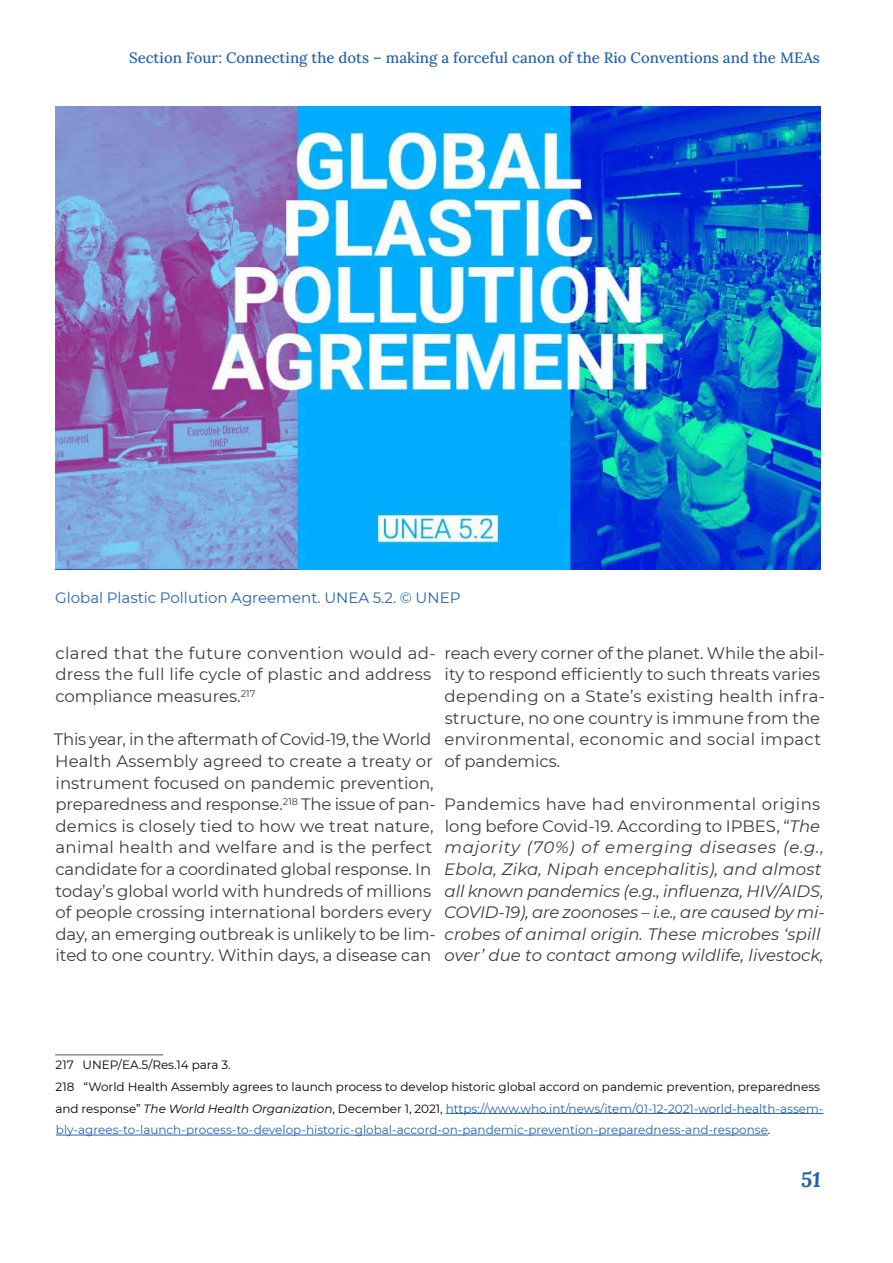
<style>
.page{position:relative;width:893px;height:1263px;background:#fff}
.page>*{position:absolute;margin:0;border:0;box-sizing:border-box;transform-origin:0 0}
.t1{font:italic 700 21px "Lora";color:#2363ad}
.t2{font:16.5px/21.6px "Montserrat";color:#3c3c3b}
.t3{font:italic 16.5px/21.6px "Montserrat";letter-spacing:.005em;color:#3c3c3b}
.t4{font:500 15px "Lora";color:#2363ad}
.t5{font:15px "Montserrat";color:#2363ad}
.t6{font:12px/21.6px "Montserrat";color:#2363ad}
.s1{font-style:normal}
.s2{color:#000}
.s3{font-style:italic;color:#000}
</style>
<div class="page">
<hr style="left:55px;top:1054px;width:108px;height:1px;background:#575756">
<hr style="left:446px;top:1113px;width:377px;height:1px;background:#2363ad">
<hr style="left:56px;top:1135px;width:712px;height:1px;background:#2363ad">
<img style="left:55px;top:106px;width:766px;height:463px">
<p class="t4" style="left:129px;top:46px;width:692px">Section Four: Connecting the dots – making a forceful canon of the Rio Conventions and the MEAs</p>
<p class="t5" style="left:55px;top:588px;width:407px">Global Plastic Pollution Agreement. UNEA 5.2. © UNEP</p>
<p class="t2" style="left:55px;top:642px;width:382px">clared that the future convention would ad&shy;dress the full life cycle of plastic and address compliance measures.<sup>217</sup></p>
<p class="t2" style="left:54px;top:728px;width:383px">This year, in the aftermath of Covid-19, the World Health Assembly agreed to create a treaty or instrument focused on pandemic prevention, preparedness and response.<sup>218</sup> The issue of pan&shy;demics is closely tied to how we treat nature, animal health and welfare and is the perfect candidate for a coordinated global response. In today’s global world with hundreds of millions of people crossing international borders every day, an emerging outbreak is unlikely to be lim&shy;ited to one country. Within days, a disease can</p>
<p class="t2" style="left:444px;top:642px;width:382px">reach every corner of the planet. While the abil&shy;ity to respond efficiently to such threats varies depending on a State’s existing health infra&shy;structure, no one country is immune from the environmental, economic and social impact of pandemics.</p>
<p class="t3" style="left:444px;top:793px;width:382px"><span class="s1">Pandemics have had environmental origins long before Covid-19. According to IPBES, “</span>The majority (70%) of emerging diseases (e.g., Ebola, Zika, Nipah encephalitis), and almost all known pandemics (e.g., influenza, HIV/AIDS, COVID-19), are zoonoses – i.e., are caused by mi&shy;crobes of animal origin. These microbes ‘spill over’ due to contact among wildlife, livestock,</p>
<p class="t6" style="left:55px;top:1054px;width:770px"><span class="s2">217 UNEP/EA.5/Res.14 para 3.<br>218 “World Health Assembly agrees to launch process to develop historic global accord on pandemic prevention, preparedness and response”</span> <span class="s3">The World Health Organization</span><span class="s2">, December 1, 2021,</span> https://www.who.int/news/item/01-12-2021-world-health-assem&shy;bly-agrees-to-launch-process-to-develop-historic-global-accord-on-pandemic-prevention-preparedness-and-response<span class="s2">.</span></p>
<p class="t1" style="left:801px;top:1165px;width:21px">51</p>
</div>
